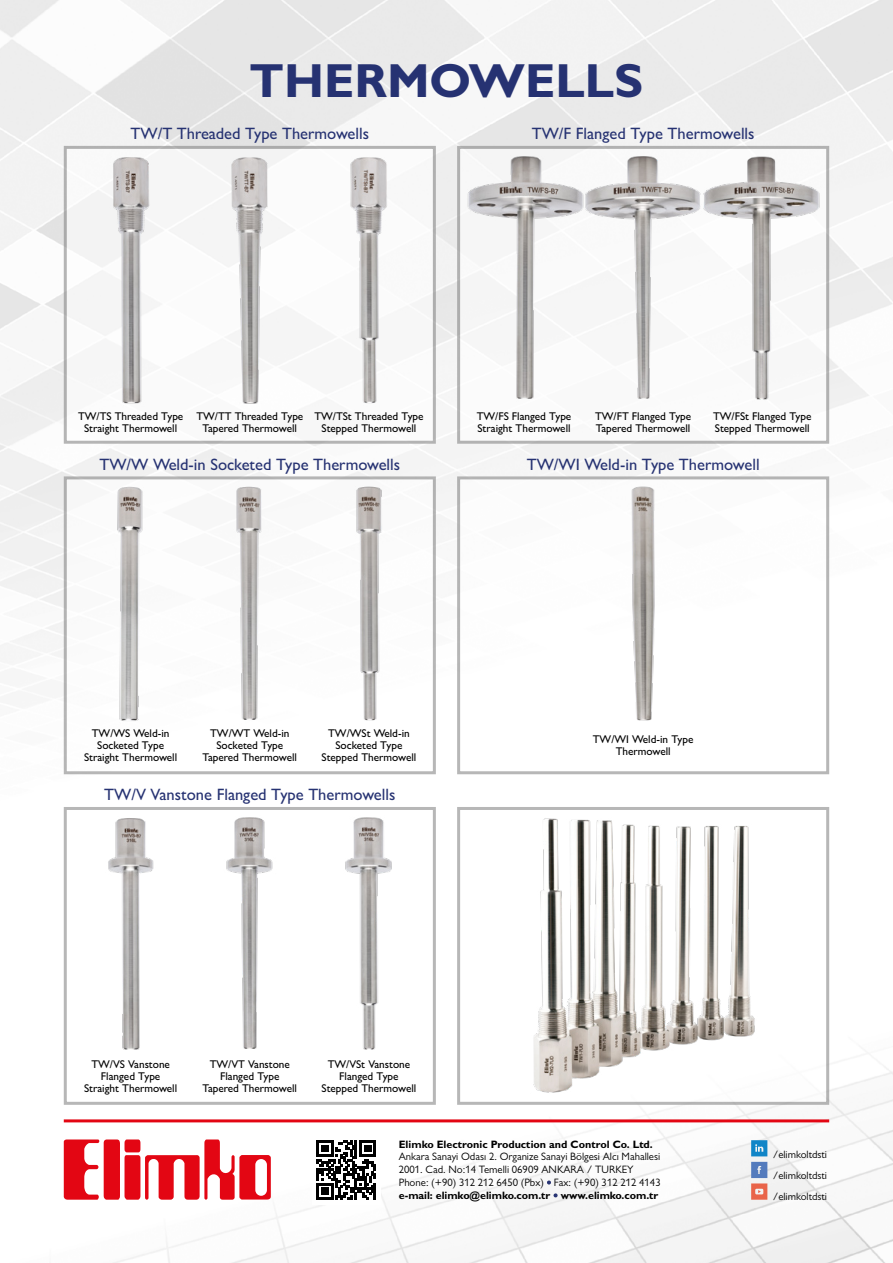
<style>
.page{position:relative;width:893px;height:1263px;background:#fff}
.page>*{position:absolute;margin:0;border:0;box-sizing:border-box;transform-origin:0 0}
.t1{font:700 48px "Gill Sans MT Pro";color:#263272}
.t2{font:500 16.5px "Gill Sans MT Pro";color:#263272}
.t3{font:500 11.25px/12px "Gill Sans MT Pro";color:#000;text-align:center}
.t4{font:10.8px/12.9px "Gill Sans MT Pro";color:#000}
.t5{font:700 10.8px "Gill Sans MT Pro";color:#000}
.t6{font:10.65px/20.9px "Gill Sans MT Pro";color:#000;text-align:justify}
.s1{color:#263272}
.s2{font-weight:700}
</style>
<div class="page">
<img style="left:0;top:0;width:893px;height:1263px">
<div style="left:457px;top:807px;width:372px;height:298px;background:#fff;border:3px solid #878787"></div>
<img style="left:533px;top:818px;width:222px;height:275px">
<div style="left:64px;top:146px;width:372px;height:298px;background:#fff;border:3px solid #878787"></div>
<img style="left:92px;top:157px;width:71px;height:247px">
<img style="left:350px;top:157px;width:37px;height:247px">
<img style="left:214px;top:150px;width:72px;height:254px">
<div style="left:64px;top:476px;width:372px;height:298px;background:#fff;border:3px solid #878787"></div>
<img style="left:117px;top:486px;width:26px;height:235px">
<img style="left:356px;top:486px;width:26px;height:235px">
<img style="left:236px;top:486px;width:26px;height:234px">
<div style="left:64px;top:807px;width:372px;height:298px;background:#fff;border:3px solid #878787"></div>
<img style="left:108px;top:818px;width:46px;height:232px">
<img style="left:345px;top:817px;width:47px;height:233px">
<img style="left:226px;top:817px;width:47px;height:232px">
<div style="left:457px;top:146px;width:372px;height:298px;background:#fff;border:3px solid #878787"></div>
<img style="left:467px;top:154px;width:116px;height:245px">
<img style="left:704px;top:156px;width:116px;height:244px">
<img style="left:583px;top:156px;width:121px;height:243px">
<div style="left:457px;top:476px;width:372px;height:298px;background:#fff;border:3px solid #878787"></div>
<img style="left:608px;top:479px;width:70px;height:242px">
<svg style="left:751px;top:1162px;width:16px;height:38px"></svg>
<svg style="left:751px;top:1140px;width:16px;height:16px"></svg>
<div style="left:313px;top:1136px;width:68px;height:68px;background:#fff"></div>
<svg style="left:317px;top:1140px;width:59px;height:59px"></svg>
<svg style="left:64px;top:1139px;width:207px;height:62px"></svg>
<hr style="left:64px;top:1119px;width:765px;height:3px;background:#e30613">
<h1 class="t1" style="left:250px;top:51px;width:395px">THERMOWELLS</h1>
<h2 class="t2" style="left:131px;top:124px;width:240px">TW/T Threaded Type Thermowells</h2>
<h2 class="t2" style="left:532px;top:124px;width:224px">TW/F Flanged Type Thermowells</h2>
<p class="t3" style="left:78px;top:410px;width:107px">TW/TS Threaded Type<br>Straight Thermowell</p>
<p class="t3" style="left:196px;top:410px;width:108px">TW/TT Threaded Type<br>Tapered Thermowell</p>
<p class="t3" style="left:314px;top:410px;width:111px">TW/TSt Threaded Type<br>Stepped Thermowell</p>
<h2 class="t2" style="left:99px;top:454px;width:302px">TW/W Weld-in Socketed Type Thermowells</h2>
<p class="t3" style="left:477px;top:410px;width:96px;text-align:left">TW/FS Flanged Type<br>Straight Thermowell</p>
<p class="t3" style="left:595px;top:410px;width:98px;text-align:left">TW/FT Flanged Type<br>Tapered Thermowell</p>
<p class="t3" style="left:713px;top:410px;width:100px;text-align:left">TW/FSt Flanged Type<br>Stepped Thermowell</p>
<h2 class="t2" style="left:527px;top:454px;width:234px">TW/WI Weld-in Type Thermowell</h2>
<p class="t3" style="left:84px;top:727px;width:95px">TW/WS Weld-in<br>Socketed Type<br>Straight Thermowell</p>
<p class="t3" style="left:203px;top:727px;width:96px">TW/WT Weld-in<br>Socketed Type<br>Tapered Thermowell</p>
<p class="t3" style="left:322px;top:727px;width:96px">TW/WSt Weld-in<br>Socketed Type<br>Stepped Thermowell</p>
<h2 class="t2" style="left:104px;top:785px;width:293px">TW/V Vanstone Flanged Type Thermowells</h2>
<p class="t3" style="left:593px;top:733px;width:102px">TW/WI Weld-in Type<br>Thermowell</p>
<p class="t3" style="left:84px;top:1058px;width:95px">TW/VS Vanstone<br>Flanged Type<br>Straight Thermowell</p>
<p class="t3" style="left:203px;top:1058px;width:96px">TW/VT Vanstone<br>Flanged Type<br>Tapered Thermowell</p>
<p class="t3" style="left:322px;top:1058px;width:96px">TW/VSt Vanstone<br>Flanged Type<br>Stepped Thermowell</p>
<p class="t5" style="left:399px;top:1137px;width:256px">Elimko Electronic Production and Control Co. Ltd.</p>
<p class="t4" style="left:399px;top:1150px;width:263px">Ankara Sanayi Odası 2. Organize Sanayi Bölgesi Alcı Mahallesi 2001. Cad. No:14 Temelli 06909 ANKARA / TURKEY Phone: (+90) 312 212 6450 (Pbx) <span class="s1">•</span> Fax: (+90) 312 212 4143 <span class="s2">e-mail: elimko@elimko.com.tr</span> <span class="s1">•</span> <span class="s2">www.elimko.com.tr</span></p>
<p class="t6" style="left:773px;top:1144px;width:56px">/elimkoltdsti /elimkoltdsti /elimkoltdsti</p>
</div>
